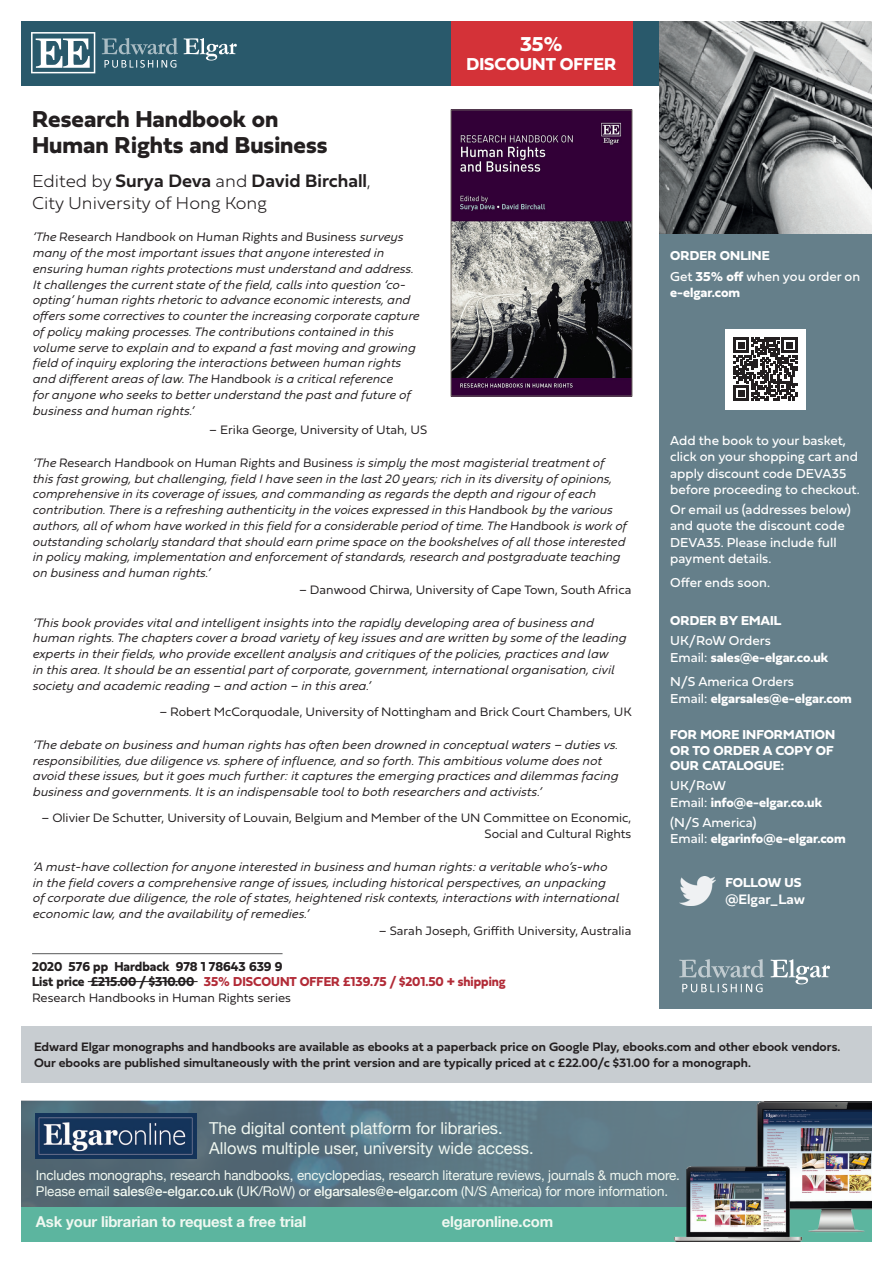
<style>
.page{position:relative;width:893px;height:1263px;background:#fff}
.page>*{position:absolute;margin:0;border:0;box-sizing:border-box;transform-origin:0 0}
.t1{font:700 24px/25.5px "Fieldwork Hum";color:#231f20}
.Text{font:700 21px "Fieldwork Hum";color:#fff}
.Affiliation{font:700 18.75px "Fieldwork Hum Demi";color:#231f20}
.Affiliation-2{font:100 18px "Fieldwork Hum";color:#231f20}
.Text-2{font:700 18px "Fieldwork Hum";color:#fff}
.t2{font:16.5px/19.2px "Helvetica Neue";color:#f0f8f1}
.t3{font:700 15px "Helvetica Neue";letter-spacing:-.01em;color:#f0f8f1}
.t4{font:700 14.25px "Fieldwork Hum Demi";color:#fff}
.t5{font:13.5px/16.2px "Fieldwork Hum";color:#fff}
.t6{font:700 13.5px/15.3px "Fieldwork Hum";color:#fff}
.t7{font:13.5px/16.5px "Helvetica Neue";letter-spacing:-.01em;color:#f0f8f1}
.ISBNs{font:700 13.5px/15px "Fieldwork Hum";color:#231f20;scale:.95 1}
.t8{font:italic 300 12.75px/15.8px "Fieldwork";color:#231f20}
.Quote_name{font:12.75px/15.8px "Fieldwork Hum Light";color:#231f20;text-align:right}
.Text-3{font:700 12.75px/15.8px "Fieldwork Hum Demi";color:#231f20}
.ISBNs-2{font:12.75px "Fieldwork Hum Light";color:#231f20}
.s1{font-family:"Fieldwork Hum";font-weight:100;font-size:18px}
.s2{font-family:"Fieldwork Hum Light";font-weight:400;font-style:normal}
.s3{color:#b22b37}
.s4{font-weight:700}
.s5{font-weight:400}
.s6{font-weight:500}
</style>
<div class="page">
<div style="left:21px;top:1026px;width:851px;height:57px;background:#c8cdd1"></div>
<img style="left:21px;top:1101px;width:653px;height:106px">
<img style="left:36px;top:1113px;width:160px;height:46px">
<div style="left:21px;top:1207px;width:850px;height:35px;background:#5cb59f"></div>
<img style="left:674px;top:1101px;width:197px;height:141px">
<div style="left:21px;top:21px;width:638px;height:65px;background:#29596b"></div>
<svg style="left:31px;top:32px;width:64px;height:41px"></svg>
<svg style="left:184px;top:38px;width:53px;height:23px"></svg>
<svg style="left:102px;top:38px;width:76px;height:30px"></svg>
<div style="left:659px;top:217px;width:213px;height:791px;background:#657f8a"></div>
<hr style="left:32px;top:953px;width:251px;height:1px;background:#57585a">
<hr style="left:88px;top:981px;width:110px;height:1px;background:#231f20">
<img style="left:659px;top:21px;width:213px;height:213px">
<img style="left:453px;top:112px;width:177px;height:282px">
<div style="left:451px;top:110px;width:181px;height:286px;border:1px solid #6b6360"></div>
<svg style="left:679px;top:959px;width:85px;height:19px"></svg>
<svg style="left:771px;top:959px;width:59px;height:25px"></svg>
<svg style="left:682px;top:984px;width:81px;height:8px"></svg>
<img style="left:679px;top:876px;width:36px;height:29px">
<div style="left:725px;top:329px;width:81px;height:81px;background:#fff"></div>
<svg style="left:734px;top:337px;width:63px;height:64px"></svg>
<div style="left:451px;top:21px;width:181px;height:65px;background:#d43238"></div>
<p class="Text" style="left:520px;top:27px;width:44px">35%</p>
<p class="Text-2" style="left:466px;top:50px;width:151px">DISCOUNT OFFER</p>
<p class="t1" style="left:32px;top:105px;width:297px">Research Handbook on<br>Human Rights and Business</p>
<p class="Affiliation" style="left:32px;top:166px;width:340px"><span class="s1">Edited by</span> Surya Deva <span class="s1">and</span> David Birchall<span class="s1">,</span></p>
<p class="Affiliation-2" style="left:32px;top:188px;width:236px">City University of Hong Kong</p>
<p class="t8" style="left:32px;top:229px;width:390px">‘The <span class="s2">Research Handbook on Human Rights and Business</span> surveys many of the most important issues that anyone interested in ensuring human rights protections must understand and address.<br>It challenges the current state of the field, calls into question ‘co&shy;opting’ human rights rhetoric to advance economic interests, and offers some correctives to counter the increasing corporate capture of policy making processes. The contributions contained in this volume serve to explain and to expand a fast moving and growing field of inquiry exploring the interactions between human rights and different areas of law. The <span class="s2">Handbook</span> is a critical reference<br>for anyone who seeks to better understand the past and future of business and human rights.’</p>
<p class="Quote_name" style="left:209px;top:421px;width:219px">– Erika George, University of Utah, US</p>
<p class="t8" style="left:32px;top:454px;width:596px">‘The <span class="s2">Research Handbook on Human Rights and Business</span> is simply the most magisterial treatment of this fast growing, but challenging, field I have seen in the last 20 years; rich in its diversity of opinions, comprehensive in its coverage of issues, and commanding as regards the depth and rigour of each contribution. There is a refreshing authenticity in the voices expressed in this <span class="s2">Handbook</span> by the various authors, all of whom have worked in this field for a considerable period of time. The <span class="s2">Handbook</span> is work of outstanding scholarly standard that should earn prime space on the bookshelves of all those interested in policy making, implementation and enforcement of standards, research and postgraduate teaching on business and human rights.’</p>
<p class="Quote_name" style="left:299px;top:581px;width:334px">– Danwood Chirwa, University of Cape Town, South Africa</p>
<p class="t8" style="left:32px;top:614px;width:597px">‘This book provides vital and intelligent insights into the rapidly developing area of business and human rights. The chapters cover a broad variety of key issues and are written by some of the leading experts in their fields, who provide excellent analysis and critiques of the policies, practices and law<br>in this area. It should be an essential part of corporate, government, international organisation, civil society and academic reading – and action – in this area.’</p>
<p class="Quote_name" style="left:159px;top:703px;width:474px">– Robert McCorquodale, University of Nottingham and Brick Court Chambers, UK</p>
<p class="t8" style="left:32px;top:736px;width:589px">‘The debate on business and human rights has often been drowned in conceptual waters – duties vs. responsibilities, due diligence vs. sphere of influence, and so forth. This ambitious volume does not avoid these issues, but it goes much further: it captures the emerging practices and dilemmas facing business and governments. It is an indispensable tool to both researchers and activists.’</p>
<p class="Quote_name" style="left:41px;top:810px;width:591px">– Olivier De Schutter, University of Louvain, Belgium and Member of the UN Committee on Economic,<br>Social and Cultural Rights</p>
<p class="t8" style="left:32px;top:858px;width:590px">‘A must-have collection for anyone interested in business and human rights: a veritable who’s-who in the field covers a comprehensive range of issues, including historical perspectives, an unpacking of corporate due diligence, the role of states, heightened risk contexts, interactions with international economic law, and the availability of remedies.’</p>
<p class="Quote_name" style="left:379px;top:922px;width:254px">– Sarah Joseph, Griffith University, Australia</p>
<p class="ISBNs" style="left:32px;top:958px;width:500px">2020 576 pp Hardback 978 1 78643 639 9<br>List price £215.00 / $310.00 <span class="s3">35% DISCOUNT OFFER £139.75 / $201.50 + shipping</span></p>
<p class="ISBNs-2" style="left:32px;top:987px;width:260px">Research Handbooks in Human Rights series</p>
<p class="t6" style="left:670px;top:248px;width:101px">ORDER ONLINE</p>
<p class="t5" style="left:670px;top:268px;width:192px">Get <span class="s4">35% off</span> when you order on <span class="s4">e-elgar.com</span></p>
<p class="t5" style="left:670px;top:432px;width:191px">Add the book to your basket, click on your shopping cart and apply discount code DEVA35 before proceeding to checkout.</p>
<p class="t5" style="left:670px;top:501px;width:182px">Or email us (addresses below) and quote the discount code<br>DEVA35. Please include full payment details.</p>
<p class="t5" style="left:670px;top:574px;width:101px">Offer ends soon.</p>
<p class="t6" style="left:670px;top:612px;width:113px">ORDER BY EMAIL</p>
<p class="t5" style="left:670px;top:632px;width:102px">UK/RoW Orders</p>
<p class="t6" style="left:670px;top:649px;width:160px"><span class="s5">Email:</span> sales@e-elgar.co.uk</p>
<p class="t5" style="left:670px;top:673px;width:125px">N/S America Orders</p>
<p class="t6" style="left:670px;top:690px;width:183px"><span class="s5">Email:</span> elgarsales@e-elgar.com</p>
<p class="t6" style="left:670px;top:726px;width:167px">FOR MORE INFORMATION<br>OR TO ORDER A COPY OF<br>OUR CATALOGUE:</p>
<p class="t5" style="left:670px;top:777px;width:57px">UK/RoW</p>
<p class="t6" style="left:670px;top:794px;width:153px"><span class="s5">Email:</span> info@e-elgar.co.uk</p>
<p class="t6" style="left:670px;top:814px;width:177px;line-height:16.2px"><span class="s5">(N/S America)<br>Email:</span> elgarinfo@e-elgar.com</p>
<p class="t6" style="left:725px;top:875px;width:78px">FOLLOW US</p>
<p class="t4" style="left:725px;top:888px;width:81px">@Elgar_Law</p>
<p class="Text-3" style="left:34px;top:1038px;width:808px">Edward Elgar monographs and handbooks are available as ebooks at a paperback price on Google Play, ebooks.com and other ebook vendors.<br>Our ebooks are published simultaneously with the print version and are typically priced at c £22.00/c $31.00 for a monograph.</p>
<p class="t2" style="left:209px;top:1120px;width:326px">The digital content platform for libraries.<br>Allows multiple user, university wide access.</p>
<p class="t7" style="left:36px;top:1167px;width:645px">Includes monographs, research handbooks, encyclopedias, research literature reviews, journals &amp; much more.<br>Please email <span class="s6">sales@e-elgar.co.uk</span> (UK/RoW) or <span class="s6">elgarsales@e-elgar.com</span> (N/S America) for more information.</p>
<p class="t3" style="left:36px;top:1210px;width:272px">Ask your librarian to request a free trial</p>
<p class="t3" style="left:442px;top:1210px;width:113px">elgaronline.com</p>
</div>
